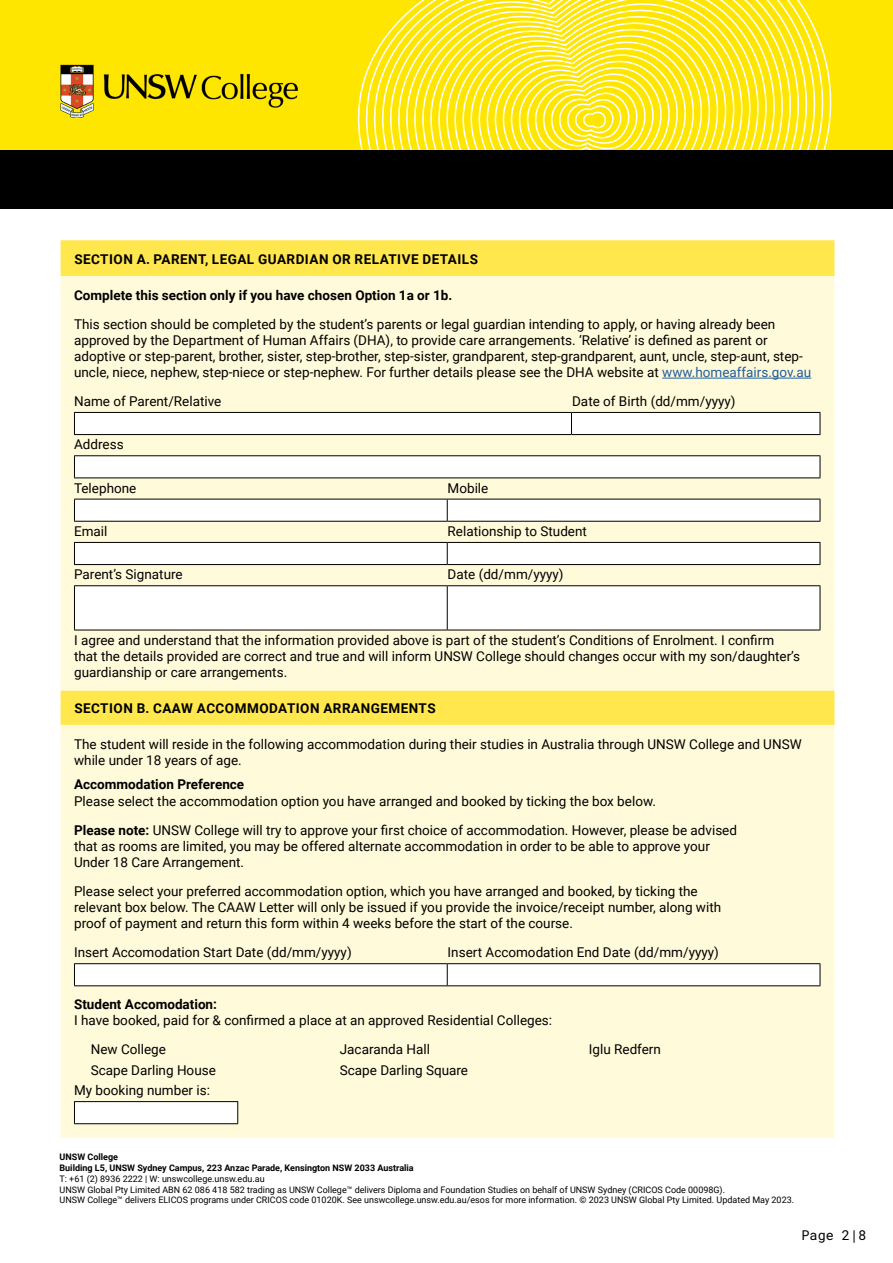
<style>
.page{position:relative;width:893px;height:1263px;background:#fff}
.page>*{position:absolute;margin:0;border:0;box-sizing:border-box;transform-origin:0 0}
.t1{font:13.5px/16.2px "Roboto";color:#000}
.t2{font:700 13.5px "Roboto";color:#000}
.t3{font:700 13.5px "Roboto";letter-spacing:.035em;color:#000}
.t4{font:13.5px "Roboto Mono";color:#000}
.t5{font:9px/10.8px "Roboto";color:#000}
.t6{font:700 9px/10.8px "Roboto";color:#000}
.s1{color:#215e9e}
.s2{font-weight:700}
</style>
<div class="page">
<div style="left:0;top:1px;width:893px;height:171px;background:#ffe600"></div>
<svg style="left:372px;top:0;width:470px;height:149px"></svg>
<svg style="left:381px;top:0;width:451px;height:149px"></svg>
<svg style="left:390px;top:0;width:433px;height:149px"></svg>
<svg style="left:399px;top:0;width:414px;height:149px"></svg>
<svg style="left:407px;top:0;width:396px;height:149px"></svg>
<svg style="left:416px;top:0;width:377px;height:149px"></svg>
<svg style="left:425px;top:0;width:358px;height:149px"></svg>
<svg style="left:434px;top:0;width:340px;height:149px"></svg>
<svg style="left:443px;top:0;width:321px;height:149px"></svg>
<svg style="left:451px;top:4px;width:303px;height:145px"></svg>
<div style="left:0;top:150px;width:893px;height:59px;background:#000"></div>
<img style="left:60px;top:65px;width:238px;height:53px">
<div style="left:62px;top:242px;width:771px;height:34px;background:#ffe74d"></div>
<div style="left:62px;top:277px;width:771px;height:859px;background:#fffad9"></div>
<hr style="left:61px;top:240px;width:773px;height:2px;background:#ffe74d">
<hr style="left:61px;top:242px;width:1px;height:34px;background:#ffe74d">
<hr style="left:833px;top:242px;width:1px;height:34px;background:#ffe74d">
<hr style="left:61px;top:691px;width:1px;height:34px;background:#ffe74d">
<hr style="left:833px;top:691px;width:1px;height:34px;background:#ffe74d">
<hr style="left:61px;top:276px;width:773px;height:1px;background:#fffad9">
<hr style="left:61px;top:277px;width:1px;height:412px;background:#fffad9">
<hr style="left:833px;top:277px;width:1px;height:412px;background:#fffad9">
<hr style="left:61px;top:689px;width:773px;height:2px;background:#fffad9">
<hr style="left:61px;top:725px;width:773px;height:1px;background:#fffad9">
<hr style="left:61px;top:726px;width:1px;height:410px;background:#fffad9">
<hr style="left:833px;top:726px;width:1px;height:410px;background:#fffad9">
<hr style="left:61px;top:1136px;width:773px;height:1px;background:#fffad9">
<hr style="left:662px;top:378px;width:149px;height:1px;background:#215e9e">
<svg style="left:74px;top:412px;width:747px;height:23px"></svg>
<hr style="left:74px;top:434px;width:497px;height:1px;background:#000">
<hr style="left:571px;top:434px;width:249px;height:1px;background:#000">
<div style="left:74px;top:456px;width:746px;height:22px;background:#fff"></div>
<hr style="left:74px;top:455px;width:746px;height:1px;background:#000">
<svg style="left:74px;top:456px;width:1px;height:21px"></svg>
<svg style="left:820px;top:456px;width:1px;height:21px"></svg>
<hr style="left:74px;top:477px;width:746px;height:1px;background:#000">
<svg style="left:74px;top:499px;width:747px;height:22px"></svg>
<hr style="left:74px;top:521px;width:373px;height:1px;background:#000">
<hr style="left:447px;top:521px;width:373px;height:1px;background:#000">
<svg style="left:74px;top:542px;width:747px;height:22px"></svg>
<hr style="left:74px;top:564px;width:373px;height:1px;background:#000">
<hr style="left:447px;top:564px;width:373px;height:1px;background:#000">
<svg style="left:75px;top:586px;width:745px;height:44px"></svg>
<hr style="left:74px;top:585px;width:373px;height:1px;background:#000">
<hr style="left:74px;top:586px;width:1px;height:44px;background:#000">
<hr style="left:447px;top:585px;width:373px;height:1px;background:#000">
<hr style="left:447px;top:586px;width:1px;height:44px;background:#000">
<hr style="left:820px;top:586px;width:1px;height:44px;background:#000">
<hr style="left:74px;top:630px;width:373px;height:1px;background:#000">
<hr style="left:447px;top:630px;width:373px;height:1px;background:#000">
<hr style="left:74px;top:963px;width:373px;height:1px;background:#000">
<hr style="left:447px;top:963px;width:373px;height:1px;background:#000">
<svg style="left:74px;top:964px;width:747px;height:22px"></svg>
<hr style="left:74px;top:985px;width:373px;height:1px;background:#000">
<hr style="left:447px;top:985px;width:373px;height:1px;background:#000">
<div style="left:74px;top:1101px;width:164px;height:23px;background:#fff"></div>
<hr style="left:74px;top:1101px;width:164px;height:1px;background:#000">
<svg style="left:74px;top:1102px;width:1px;height:21px"></svg>
<svg style="left:237px;top:1102px;width:1px;height:21px"></svg>
<hr style="left:74px;top:1123px;width:164px;height:1px;background:#000">
<p class="t3" style="left:74px;top:250px;width:405px">SECTION A. PARENT, LEGAL GUARDIAN OR RELATIVE DETAILS</p>
<p class="t2" style="left:74px;top:285px;width:380px">Complete this section only if you have chosen Option 1a or 1b.</p>
<p class="t1" style="left:74px;top:315px;width:739px">This section should be completed by the student’s parents or legal guardian intending to apply, or having already been approved by the Department of Human Affairs (DHA), to provide care arrangements. ‘Relative’ is defined as parent or adoptive or step-parent, brother, sister, step-brother, step-sister, grandparent, step-grandparent, aunt, uncle, step-aunt, step&shy;uncle, niece, nephew, step-niece or step-nephew. For further details please see the DHA website at <span class="s1">www.homeaffairs.gov.au</span></p>
<p class="t1" style="left:74px;top:393px;width:149px">Name of Parent/Relative</p>
<p class="t1" style="left:572px;top:393px;width:165px">Date of Birth (dd/mm/yyyy)</p>
<p class="t1" style="left:74px;top:436px;width:51px">Address</p>
<p class="t1" style="left:74px;top:479px;width:64px">Telephone</p>
<p class="t1" style="left:448px;top:479px;width:42px">Mobile</p>
<p class="t1" style="left:74px;top:523px;width:35px">Email</p>
<p class="t1" style="left:448px;top:523px;width:141px">Relationship to Student</p>
<p class="t1" style="left:74px;top:566px;width:110px">Parent’s Signature</p>
<p class="t1" style="left:448px;top:566px;width:117px">Date (dd/mm/yyyy)</p>
<p class="t1" style="left:74px;top:631px;width:728px">I agree and understand that the information provided above is part of the student’s Conditions of Enrolment. I confirm that the details provided are correct and true and will inform UNSW College should changes occur with my son/daughter’s guardianship or care arrangements.</p>
<p class="t3" style="left:74px;top:699px;width:363px">SECTION B. CAAW ACCOMMODATION ARRANGEMENTS</p>
<p class="t1" style="left:74px;top:735px;width:729px">The student will reside in the following accommodation during their studies in Australia through UNSW College and UNSW while under 18 years of age.</p>
<p class="t2" style="left:74px;top:775px;width:172px">Accommodation Preference</p>
<p class="t1" style="left:74px;top:786px;width:664px;line-height:29px">Please select the accommodation option you have arranged and booked by ticking the box below.<br><span class="s2">Please note:</span> UNSW College will try to approve your first choice of accommodation. However, please be advised</p>
<p class="t1" style="left:74px;top:837px;width:637px">that as rooms are limited, you may be offered alternate accommodation in order to be able to approve your<br>Under 18 Care Arrangement.</p>
<p class="t1" style="left:74px;top:882px;width:649px">Please select your preferred accommodation option, which you have arranged and booked, by ticking the relevant box below. The CAAW Letter will only be issued if you provide the invoice/receipt number, along with proof of payment and return this form within 4 weeks before the start of the course.</p>
<p class="t1" style="left:74px;top:944px;width:279px">Insert Accomodation Start Date (dd/mm/yyyy)</p>
<p class="t1" style="left:448px;top:944px;width:273px">Insert Accomodation End Date (dd/mm/yyyy)</p>
<p class="t2" style="left:74px;top:995px;width:144px">Student Accomodation:</p>
<p class="t1" style="left:91px;top:1005px;width:463px;line-height:29px;text-indent:-17px">I have booked, paid for &amp; confirmed a place at an approved Residential Colleges:<br>New College</p>
<p class="t1" style="left:340px;top:1041px;width:92px">Jacaranda Hall</p>
<p class="t1" style="left:589px;top:1041px;width:74px">Iglu Redfern</p>
<p class="t1" style="left:91px;top:1061px;width:127px">Scape Darling House</p>
<p class="t1" style="left:340px;top:1061px;width:130px">Scape Darling Square</p>
<p class="t1" style="left:74px;top:1082px;width:137px">My booking number is:</p>
<p class="t6" style="left:60px;top:1151px;width:356px">UNSW College<br>Building L5, UNSW Sydney Campus, 223 Anzac Parade, Kensington NSW 2033 Australia</p>
<p class="t5" style="left:60px;top:1173px;width:736px">T: +61 (2) 8936 2222 | W: unswcollege.unsw.edu.au<br>UNSW Global Pty Limited ABN 62 086 418 582 trading as UNSW College™ delivers Diploma and Foundation Studies on behalf of UNSW Sydney (CRICOS Code 00098G).<br>UNSW College™ delivers ELICOS programs under CRICOS code 01020K. See unswcollege.unsw.edu.au/esos for more information. © 2023 UNSW Global Pty Limited. Updated May 2023.</p>
<p class="t4" style="left:801px;top:1226px;width:66px">Page 2|8</p>
</div>
